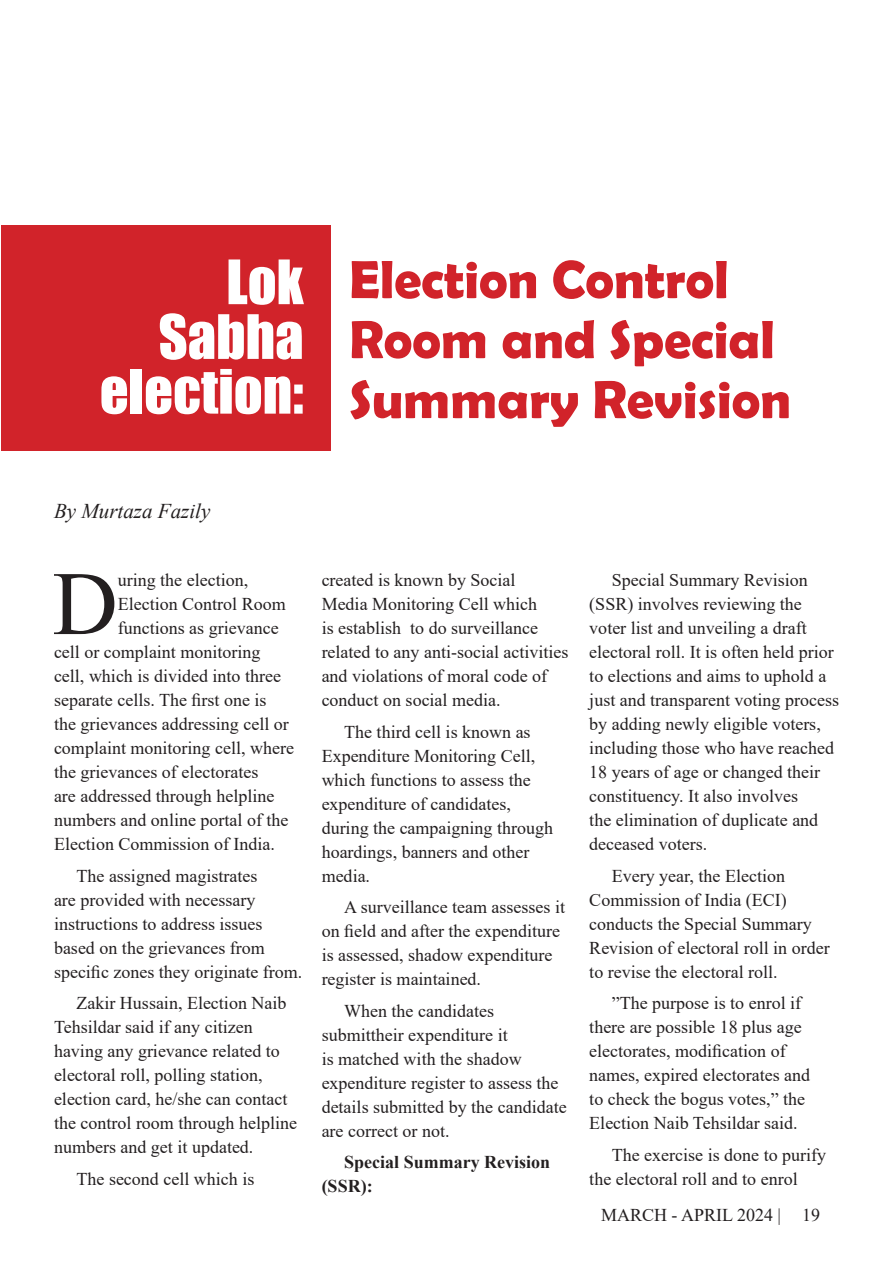
<style>
.page{position:relative;width:893px;height:1263px;background:#fff}
.page>*{position:absolute;margin:0;border:0;box-sizing:border-box;transform-origin:0 0}
.t1{font:90.45px "Times New Roman";color:#231f20}
.t2{font:56.55px/54.8px "Impact";color:#fff;text-align:right}
.t3{font:700 54px/60px "Berlin Sans FB Demi";color:#d1232a}
.t4{font:italic 21px "Times New Roman";color:#231f20}
.t5{font:18px/24px "Times New Roman";color:#231f20}
.t6{font:700 18px/24px "Times New Roman";color:#231f20}
</style>
<div class="page">
<div style="left:1px;top:225px;width:330px;height:225px;background:#d1232a"></div>
<h2 class="t2" style="left:100px;top:253px;width:205px">Lok<br>Sabha election:</h2>
<h3 class="t3" style="left:349px;top:249px;width:443px">Election Control<br>Room and Special<br>Summary Revision</h3>
<p class="t4" style="left:54px;top:496px;width:158px">By Murtaza Fazily</p>
<h1 class="t1" style="left:52px;top:540px;width:67px">D</h1>
<p class="t5" style="left:118px;top:567px;width:132px">uring the election,</p>
<p class="t5" style="left:118px;top:591px;width:170px">Election Control Room</p>
<p class="t5" style="left:118px;top:615px;width:162px">functions as grievance</p>
<p class="t5" style="left:54px;top:639px;width:208px">cell or complaint monitoring</p>
<p class="t5" style="left:54px;top:663px;width:228px">cell, which is divided into three</p>
<p class="t5" style="left:54px;top:687px;width:214px">separate cells. The first one is</p>
<p class="t5" style="left:54px;top:711px;width:236px">the grievances addressing cell or</p>
<p class="t5" style="left:54px;top:735px;width:241px">complaint monitoring cell, where</p>
<p class="t5" style="left:54px;top:759px;width:206px">the grievances of electorates</p>
<p class="t5" style="left:54px;top:783px;width:222px">are addressed through helpline</p>
<p class="t5" style="left:54px;top:807px;width:236px">numbers and online portal of the</p>
<p class="t5" style="left:54px;top:831px;width:223px">Election Commission of India.</p>
<p class="t5" style="left:54px;top:863px;width:250px;text-indent:22px">The assigned magistrates<br>are provided with necessary instructions to address issues based on the grievances from specific zones they originate from.</p>
<p class="t5" style="left:54px;top:990px;width:244px;text-indent:22px">Zakir Hussain, Election Naib<br>Tehsildar said if any citizen having any grievance related to electoral roll, polling station, election card, he/she can contact the control room through helpline numbers and get it updated.</p>
<p class="t5" style="left:76px;top:1166px;width:179px">The second cell which is</p>
<p class="t5" style="left:322px;top:567px;width:248px">created is known by Social<br>Media Monitoring Cell which<br>is establish to do surveillance related to any anti-social activities and violations of moral code of conduct on social media.</p>
<p class="t5" style="left:322px;top:719px;width:233px;text-indent:22px">The third cell is known as<br>Expenditure Monitoring Cell, which functions to assess the expenditure of candidates, during the campaigning through hoardings, banners and other media.</p>
<p class="t5" style="left:322px;top:894px;width:245px;text-indent:22px">A surveillance team assesses it on field and after the expenditure is assessed, shadow expenditure register is maintained.</p>
<p class="t5" style="left:322px;top:998px;width:246px;text-indent:22px">When the candidates submittheir expenditure it<br>is matched with the shadow expenditure register to assess the details submitted by the candidate are correct or not.</p>
<p class="t6" style="left:322px;top:1149px;width:230px;text-indent:22px">Special Summary Revision (SSR):</p>
<p class="t5" style="left:589px;top:567px;width:251px;text-indent:22px">Special Summary Revision (SSR) involves reviewing the voter list and unveiling a draft electoral roll. It is often held prior to elections and aims to uphold a just and transparent voting process by adding newly eligible voters, including those who have reached<br>18 years of age or changed their constituency. It also involves<br>the elimination of duplicate and deceased voters.</p>
<p class="t5" style="left:589px;top:863px;width:242px;text-indent:22px">Every year, the Election<br>Commission of India (ECI) conducts the Special Summary<br>Revision of electoral roll in order to revise the electoral roll.</p>
<p class="t5" style="left:589px;top:990px;width:222px;text-indent:22px">”The purpose is to enrol if there are possible 18 plus age electorates, modification of names, expired electorates and to check the bogus votes,” the<br>Election Naib Tehsildar said.</p>
<p class="t5" style="left:589px;top:1142px;width:238px;text-indent:22px">The exercise is done to purify the electoral roll and to enrol</p>
<p class="t5" style="left:601px;top:1203px;width:220px">MARCH - APRIL 2024 | 19</p>
</div>
